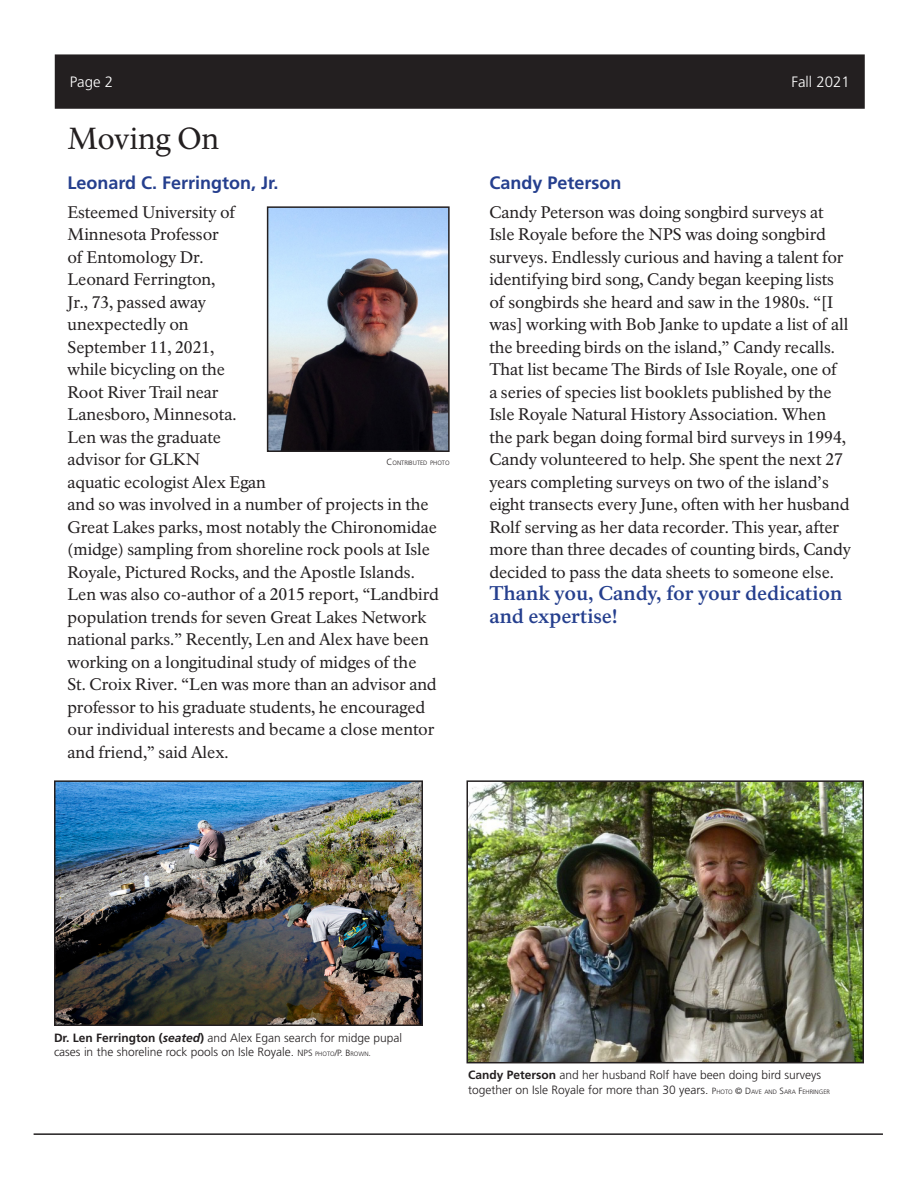
<style>
.page{position:relative;width:918px;height:1188px;background:#fff}
.page>*{position:absolute;margin:0;border:0;box-sizing:border-box;transform-origin:0 0}
.Article_Title{font:30px "NPS Rawlinson OT";letter-spacing:-.005em;color:#231f20}
.Newsletter_Body_Text{font:700 19.5px/22.5px "NPS Rawlinson OT";letter-spacing:-.005em;color:#253f8e}
.Article_Header1{font:700 18px "Frutiger LT Std";color:#253f8e}
.Newsletter_Body_Text-2{font:16.5px/22.5px "NPS Rawlinson OT";color:#231f20}
.t1{font:300 15px "Frutiger LT Std";color:#fff}
.Caption_Text{font:300 12px/14.4px "Frutiger LT Std";color:#231f20}
.Caption_Text-2{font:300 6.3px "Frutiger LT Std";color:#231f20}
.s1{font-size:9px}
.s2{font-weight:700}
.s3{font-weight:700;font-style:italic}
.s4{font-size:6.3px}
</style>
<div class="page">
<hr style="left:34px;top:1133px;width:849px;height:2px;background:#231f20">
<div style="left:56px;top:55px;width:808px;height:53px;background:#231f20"></div>
<div style="left:55px;top:54px;width:810px;height:55px;border:2px solid #231f20"></div>
<img style="left:469px;top:783px;width:392px;height:277px">
<div style="left:466px;top:780px;width:398px;height:283px;border:2px solid #231f20"></div>
<img style="left:270px;top:209px;width:177px;height:240px">
<div style="left:267px;top:206px;width:183px;height:246px;border:2px solid #231f20"></div>
<img style="left:57px;top:783px;width:363px;height:240px">
<div style="left:54px;top:780px;width:369px;height:246px;border:2px solid #231f20"></div>
<p class="t1" style="left:70px;top:74px;width:45px">Page 2</p>
<p class="t1" style="left:791px;top:74px;width:60px">Fall 2021</p>
<p class="Article_Title" style="left:68px;top:120px;width:153px">Moving On</p>
<h1 class="Article_Header1" style="left:68px;top:172px;width:213px">Leonard C. Ferrington, Jr.</h1>
<p class="Newsletter_Body_Text-2" style="left:68px;top:201px;width:373px">Esteemed University of<br>Minnesota Professor<br>of Entomology Dr.<br>Leonard Ferrington,<br>Jr., 73, passed away<br>unexpectedly on<br>September 11, 2021,<br>while bicycling on the<br>Root River Trail near<br>Lanesboro, Minnesota.<br>Len was the graduate<br>advisor for GLKN<br>aquatic ecologist Alex Egan<br>and so was involved in a number of projects in the Great Lakes parks, most notably the Chironomidae (midge) sampling from shoreline rock pools at Isle Royale, Pictured Rocks, and the Apostle Islands.<br>Len was also co-author of a 2015 report, “Landbird population trends for seven Great Lakes Network national parks.” Recently, Len and Alex have been working on a longitudinal study of midges of the St. Croix River. “Len was more than an advisor and professor to his graduate students, he encouraged our individual interests and became a close mentor and friend,” said Alex.</p>
<p class="Caption_Text-2" style="left:387px;top:460px;width:65px"><span class="s1">C</span>ONTRIBUTED PHOTO</p>
<h1 class="Article_Header1" style="left:489px;top:172px;width:134px">Candy Peterson</h1>
<p class="Newsletter_Body_Text-2" style="left:489px;top:201px;width:363px">Candy Peterson was doing songbird surveys at Isle Royale before the NPS was doing songbird surveys. Endlessly curious and having a talent for identifying bird song, Candy began keeping lists of songbirds she heard and saw in the 1980s. “[I was] working with Bob Janke to update a list of all the breeding birds on the island,” Candy recalls.<br>That list became The Birds of Isle Royale, one of<br>a series of species list booklets published by the Isle Royale Natural History Association. When the park began doing formal bird surveys in 1994, Candy volunteered to help. She spent the next 27 years completing surveys on two of the island’s eight transects every June, often with her husband Rolf serving as her data recorder. This year, after more than three decades of counting birds, Candy decided to pass the data sheets to someone else.</p>
<p class="Newsletter_Body_Text" style="left:489px;top:582px;width:354px">Thank you, Candy, for your dedication and expertise!</p>
<p class="Caption_Text" style="left:54px;top:1031px;width:350px"><span class="s2">Dr. Len Ferrington (</span><span class="s3">seated</span><span class="s2">)</span> and Alex Egan search for midge pupal cases in the shoreline rock pools on Isle Royale. <span class="s1">NPS</span> <span class="s4">PHOTO</span><span class="s1">/P. B</span><span class="s4">ROWN</span><span class="s1">.</span></p>
<p class="Caption_Text" style="left:468px;top:1068px;width:364px"><span class="s2">Candy Peterson</span> and her husband Rolf have been doing bird surveys together on Isle Royale for more than 30 years. <span class="s1">P</span><span class="s4">HOTO</span> <span class="s1">©</span> <span class="s1">D</span><span class="s4">AVE AND</span> <span class="s1">S</span><span class="s4">ARA</span> <span class="s1">F</span><span class="s4">EHRINGER</span></p>
</div>
